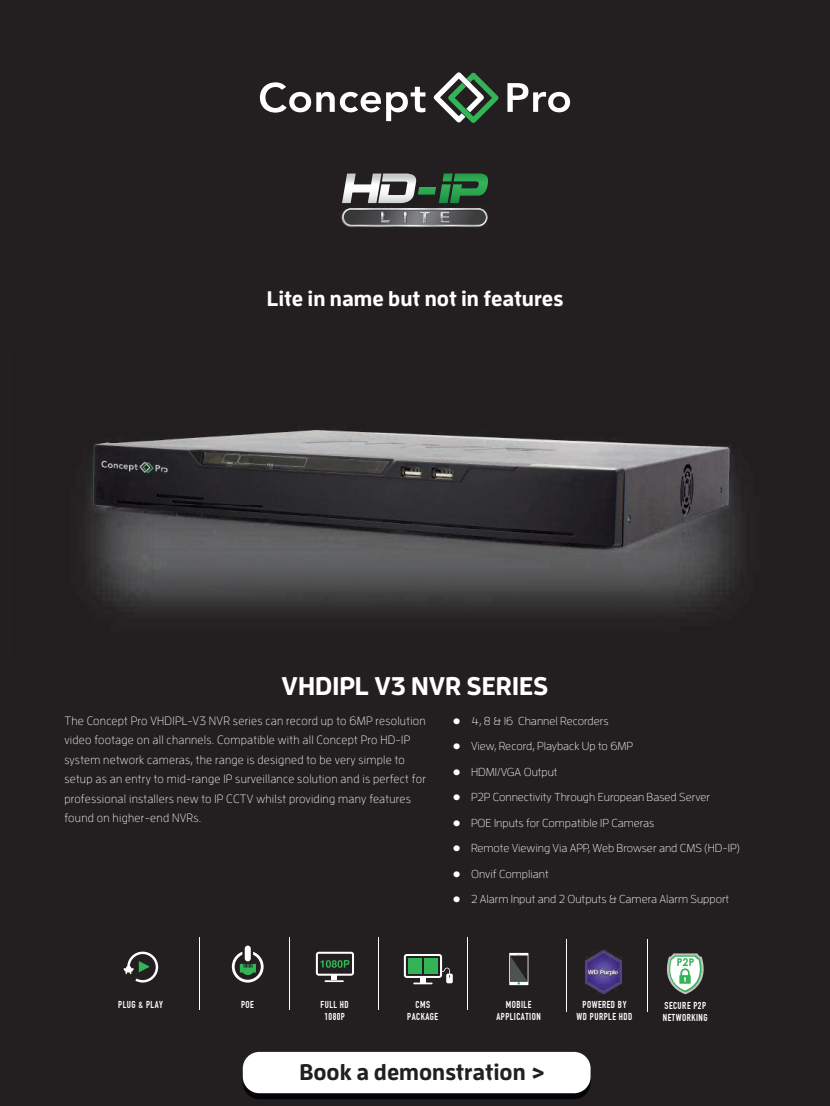
<style>
.page{position:relative;width:830px;height:1106px;background:#fff}
.page>*{position:absolute;margin:0;border:0;box-sizing:border-box;transform-origin:0 0}
.t1{font:700 25.5px "Enzo OT";color:#fff}
.t2{font:700 22.5px "Enzo OT";color:#231f20}
.t3{font:700 21px "Enzo OT";color:#fff}
.t4{font:300 12px/19.5px "Enzo OT";letter-spacing:.02em;color:#fff}
.t5{font:12px/19.5px "Wingdings";color:#231f20;text-align:justify}
.t6{font:300 11.55px "Enzo OT";color:#fff;scale:1.04 1}
.t7{font:700 9.9px/11.9px "DIN Condensed";letter-spacing:.05em;color:#fff;text-align:center}
</style>
<div class="page">
<div style="left:0;top:0;width:829px;height:1106px;background:#231f20"></div>
<img style="left:86px;top:430px;width:655px;height:182px">
<svg style="left:260px;top:82px;width:74px;height:31px"></svg>
<svg style="left:340px;top:87px;width:85px;height:34px"></svg>
<svg style="left:507px;top:83px;width:62px;height:29px"></svg>
<svg style="left:433px;top:72px;width:65px;height:51px"></svg>
<svg style="left:124px;top:951px;width:34px;height:31px"></svg>
<svg style="left:232px;top:951px;width:31px;height:31px"></svg>
<div style="left:244px;top:945px;width:7px;height:16px;background:#fff;border-radius:3px"></div>
<svg style="left:316px;top:951px;width:38px;height:31px"></svg>
<hr style="left:199px;top:937px;width:1px;height:72px;background:#fff">
<hr style="left:289px;top:937px;width:1px;height:72px;background:#fff">
<hr style="left:378px;top:937px;width:1px;height:72px;background:#fff">
<hr style="left:467px;top:937px;width:1px;height:72px;background:#fff">
<hr style="left:566px;top:939px;width:1px;height:72px;background:#fff">
<svg style="left:509px;top:952px;width:19px;height:33px"></svg>
<svg style="left:403px;top:954px;width:49px;height:30px"></svg>
<img style="left:585px;top:950px;width:36px;height:43px">
<hr style="left:647px;top:939px;width:1px;height:72px;background:#fff">
<svg style="left:666px;top:953px;width:38px;height:41px"></svg>
<img style="left:341px;top:215px;width:142px;height:13px">
<svg style="left:342px;top:173px;width:146px;height:53px"></svg>
<svg style="left:243px;top:1057px;width:347px;height:42px;background:#0e0f12"></svg>
<div style="left:243px;top:1051px;width:347px;height:42px;background:#fff;border-radius:16px"></div>
<h3 class="t3" style="left:267px;top:285px;width:298px">Lite in name but not in features</h3>
<h1 class="t1" style="left:281px;top:669px;width:268px">VHDIPL V3 NVR SERIES</h1>
<p class="t5" style="left:352px;top:688px;width:10px">● ● ● ● ● ●</p>
<p class="t4" style="left:64px;top:710px;width:363px">The Concept Pro VHDIPL-V3 NVR series can record up to 6MP resolution video footage on all channels. Compatible with all Concept Pro HD-IP system network cameras, the range is designed to be very simple to setup as an entry to mid-range IP surveillance solution and is perfect for professional installers new to IP CCTV whilst providing many features found on higher-end NVRs.</p>
<p class="t6" style="left:452px;top:713px;width:151px">● 4, 8 &amp; 16 Channel Recorders</p>
<p class="t6" style="left:452px;top:739px;width:175px">● View, Record, Playback Up to 6MP</p>
<p class="t6" style="left:452px;top:764px;width:102px">● HDMI/VGA Output</p>
<p class="t6" style="left:452px;top:790px;width:249px">● P2P Connectivity Through European Based Server</p>
<p class="t6" style="left:452px;top:815px;width:195px">● POE Inputs for Compatible IP Cameras</p>
<p class="t6" style="left:452px;top:841px;width:277px">● Remote Viewing Via APP, Web Browser and CMS (HD-IP)</p>
<p class="t6" style="left:452px;top:866px;width:94px">● Onvif Compliant</p>
<p class="t6" style="left:452px;top:892px;width:267px">● 2 Alarm Input and 2 Outputs &amp; Camera Alarm Support</p>
<p class="t7" style="left:118px;top:999px;width:46px">PLUG &amp; PLAY</p>
<p class="t7" style="left:241px;top:999px;width:14px">POE</p>
<p class="t7" style="left:407px;top:999px;width:32px">CMS<br>PACKAGE</p>
<p class="t7" style="left:320px;top:999px;width:30px">FULL HD<br>1080P</p>
<p class="t7" style="left:496px;top:999px;width:46px">MOBILE<br>APPLICATION</p>
<p class="t7" style="left:576px;top:999px;width:57px">POWERED BY<br>WD PURPLE HDD</p>
<p class="t7" style="left:662px;top:999px;width:46px;text-align:left">SECURE P2P<br>NETWORKING</p>
<h2 class="t2" style="left:299px;top:1058px;width:247px">Book a demonstration &gt;</h2>
</div>
